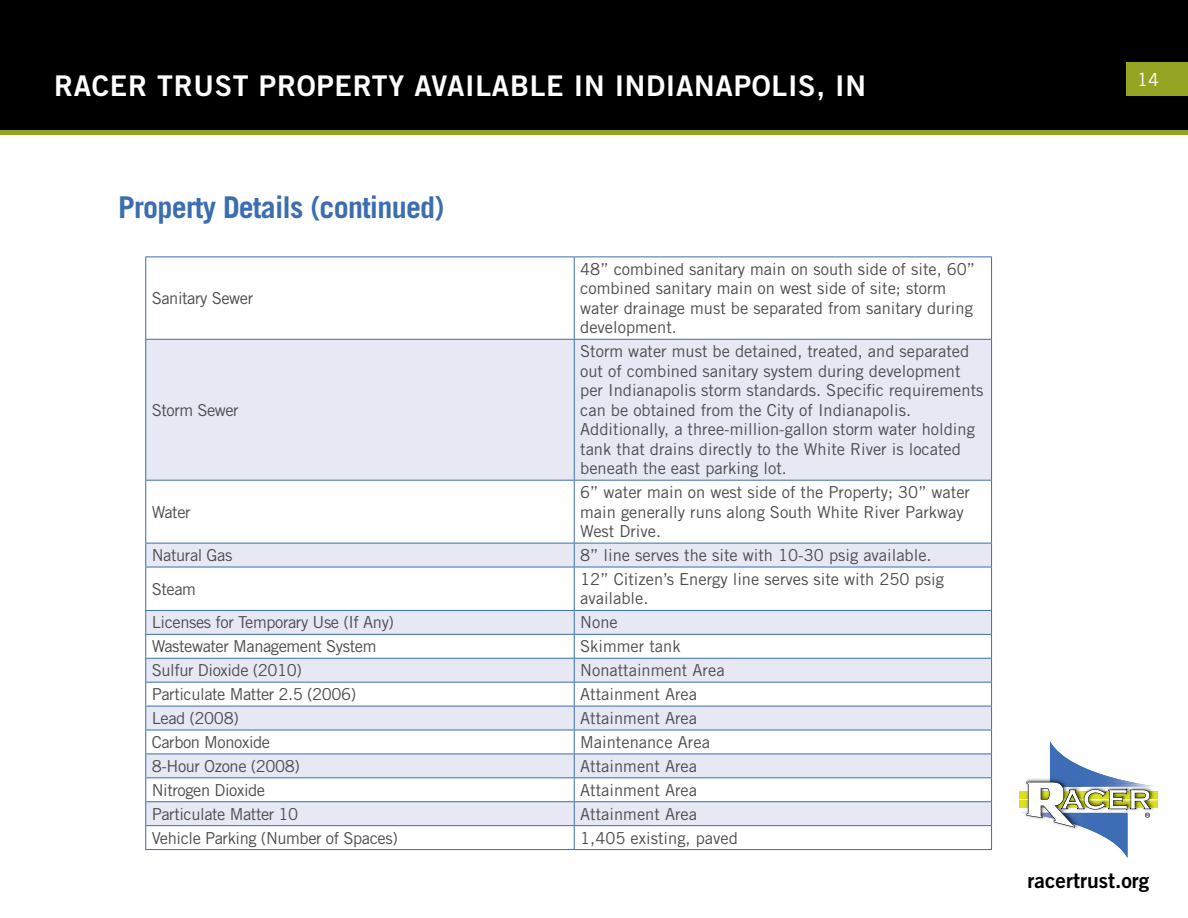
<style>
.page{position:relative;width:1188px;height:918px;background:#fff}
.page>*{position:absolute;margin:0;border:0;box-sizing:border-box;transform-origin:0 0}
.t1{font:700 30px "Trade Gothic LT Std";letter-spacing:-.025em;color:#3b6db1}
.t2{font:28.5px "Trade Gothic LT Std Bd 2";letter-spacing:.025em;color:#fff}
.t3{font:21px "Trade Gothic LT Std Bd 2";color:#000}
.t4{font:18px "Trade Gothic LT Std";color:#fff}
.t5{font:16.5px/19.5px "Trade Gothic LT Std";color:#4d4d4f}
.t6{font:16.5px "Trade Gothic LT Std";letter-spacing:-.025em;color:#4d4d4f}
</style>
<div class="page">
<div style="left:1px;top:1px;width:1186px;height:131px;background:#000"></div>
<div style="left:0;top:0;width:1188px;height:133px;border:2px solid #000"></div>
<div style="left:1126px;top:62px;width:62px;height:34px;background:#96a424"></div>
<div style="left:0;top:130px;width:1188px;height:5px;background:#96a424"></div>
<div style="left:1019px;top:791px;width:139px;height:7px;background:#dbe120"></div>
<div style="left:1019px;top:801px;width:139px;height:7px;background:#dbe120"></div>
<svg style="left:1021px;top:741px;width:137px;height:117px"></svg>
<svg style="left:146px;top:257px;width:845px;height:82px"></svg>
<div style="left:146px;top:340px;width:845px;height:140px;background:#e6e8f4"></div>
<svg style="left:146px;top:481px;width:845px;height:368px"></svg>
<hr style="left:145px;top:256px;width:429px;height:1px;background:#3b6db1">
<hr style="left:145px;top:257px;width:1px;height:82px;background:#3b6db1">
<hr style="left:574px;top:256px;width:418px;height:1px;background:#3b6db1">
<hr style="left:574px;top:257px;width:1px;height:82px;background:#3b6db1">
<hr style="left:991px;top:257px;width:1px;height:82px;background:#3b6db1">
<hr style="left:145px;top:339px;width:429px;height:1px;background:#3b6db1">
<hr style="left:145px;top:340px;width:1px;height:140px;background:#3b6db1">
<hr style="left:574px;top:339px;width:418px;height:1px;background:#3b6db1">
<hr style="left:574px;top:340px;width:1px;height:140px;background:#3b6db1">
<hr style="left:991px;top:340px;width:1px;height:140px;background:#3b6db1">
<hr style="left:145px;top:480px;width:429px;height:1px;background:#3b6db1">
<hr style="left:145px;top:481px;width:1px;height:62px;background:#3b6db1">
<hr style="left:574px;top:480px;width:418px;height:1px;background:#3b6db1">
<hr style="left:574px;top:481px;width:1px;height:62px;background:#3b6db1">
<hr style="left:991px;top:481px;width:1px;height:62px;background:#3b6db1">
<svg style="left:145px;top:543px;width:847px;height:24px;background:#dde2f0"></svg>
<hr style="left:145px;top:567px;width:429px;height:1px;background:#3b6db1">
<hr style="left:145px;top:567px;width:1px;height:43px;background:#3b6db1">
<hr style="left:574px;top:567px;width:418px;height:1px;background:#3b6db1">
<hr style="left:574px;top:567px;width:1px;height:43px;background:#3b6db1">
<hr style="left:991px;top:567px;width:1px;height:43px;background:#3b6db1">
<hr style="left:145px;top:610px;width:429px;height:1px;background:#3b6db1">
<hr style="left:574px;top:610px;width:418px;height:1px;background:#3b6db1">
<hr style="left:145px;top:634px;width:429px;height:1px;background:#3b6db1">
<hr style="left:574px;top:634px;width:418px;height:1px;background:#3b6db1">
<hr style="left:145px;top:658px;width:429px;height:1px;background:#3b6db1">
<hr style="left:574px;top:658px;width:418px;height:1px;background:#3b6db1">
<hr style="left:145px;top:682px;width:429px;height:1px;background:#3b6db1">
<hr style="left:574px;top:682px;width:418px;height:1px;background:#3b6db1">
<hr style="left:145px;top:706px;width:429px;height:1px;background:#3b6db1">
<hr style="left:574px;top:706px;width:418px;height:1px;background:#3b6db1">
<hr style="left:145px;top:730px;width:429px;height:1px;background:#3b6db1">
<hr style="left:574px;top:730px;width:418px;height:1px;background:#3b6db1">
<hr style="left:145px;top:754px;width:429px;height:1px;background:#3b6db1">
<hr style="left:574px;top:754px;width:418px;height:1px;background:#3b6db1">
<hr style="left:145px;top:777px;width:429px;height:1px;background:#3b6db1">
<hr style="left:574px;top:777px;width:418px;height:1px;background:#3b6db1">
<hr style="left:145px;top:801px;width:429px;height:1px;background:#3b6db1">
<hr style="left:574px;top:801px;width:418px;height:1px;background:#3b6db1">
<hr style="left:145px;top:825px;width:429px;height:1px;background:#3b6db1">
<svg style="left:145px;top:611px;width:1px;height:238px"></svg>
<hr style="left:574px;top:825px;width:418px;height:1px;background:#3b6db1">
<svg style="left:574px;top:611px;width:1px;height:238px"></svg>
<svg style="left:991px;top:611px;width:1px;height:238px"></svg>
<hr style="left:145px;top:849px;width:429px;height:1px;background:#3b6db1">
<hr style="left:574px;top:849px;width:418px;height:1px;background:#3b6db1">
<h2 class="t2" style="left:54px;top:68px;width:814px">RACER TRUST PROPERTY AVAILABLE IN INDIANAPOLIS, IN</h2>
<h1 class="t1" style="left:118px;top:189px;width:328px">Property Details (continued)</h1>
<p class="t6" style="left:152px;top:288px;width:103px">Sanitary Sewer</p>
<p class="t6" style="left:152px;top:400px;width:89px">Storm Sewer</p>
<p class="t5" style="left:152px;top:502px;width:40px">Water</p>
<p class="t5" style="left:580px;top:259px;width:396px">48” combined sanitary main on south side of site, 60” combined sanitary main on west side of site; storm water drainage must be separated from sanitary during development.</p>
<p class="t5" style="left:580px;top:341px;width:405px">Storm water must be detained, treated, and separated out of combined sanitary system during development per Indianapolis storm standards. Specific requirements can be obtained from the City of Indianapolis.<br>Additionally, a three-million-gallon storm water holding tank that drains directly to the White River is located beneath the east parking lot.</p>
<p class="t5" style="left:580px;top:482px;width:391px">6” water main on west side of the Property; 30” water main generally runs along South White River Parkway<br>West Drive.</p>
<p class="t6" style="left:152px;top:545px;width:82px">Natural Gas</p>
<p class="t5" style="left:580px;top:545px;width:353px">8” line serves the site with 10-30 psig available.</p>
<p class="t5" style="left:152px;top:579px;width:46px">Steam</p>
<p class="t5" style="left:580px;top:569px;width:365px">12” Citizen’s Energy line serves site with 250 psig available.</p>
<p class="t6" style="left:152px;top:613px;width:244px">Licenses for Temporary Use (If Any)</p>
<p class="t5" style="left:580px;top:613px;width:39px">None</p>
<p class="t6" style="left:152px;top:636px;width:226px">Wastewater Management System</p>
<p class="t5" style="left:580px;top:636px;width:102px">Skimmer tank</p>
<p class="t6" style="left:152px;top:660px;width:152px">Sulfur Dioxide (2010)</p>
<p class="t5" style="left:580px;top:660px;width:146px">Nonattainment Area</p>
<p class="t6" style="left:152px;top:684px;width:206px">Particulate Matter 2.5 (2006)</p>
<p class="t5" style="left:580px;top:684px;width:118px">Attainment Area</p>
<p class="t6" style="left:152px;top:708px;width:89px">Lead (2008)</p>
<p class="t5" style="left:580px;top:708px;width:118px">Attainment Area</p>
<p class="t6" style="left:152px;top:732px;width:120px">Carbon Monoxide</p>
<p class="t5" style="left:580px;top:732px;width:131px">Maintenance Area</p>
<p class="t6" style="left:152px;top:756px;width:150px">8-Hour Ozone (2008)</p>
<p class="t5" style="left:580px;top:756px;width:118px">Attainment Area</p>
<p class="t6" style="left:152px;top:780px;width:115px">Nitrogen Dioxide</p>
<p class="t5" style="left:580px;top:780px;width:118px">Attainment Area</p>
<p class="t6" style="left:152px;top:804px;width:148px">Particulate Matter 10</p>
<p class="t5" style="left:580px;top:804px;width:118px">Attainment Area</p>
<p class="t6" style="left:152px;top:828px;width:248px">Vehicle Parking (Number of Spaces)</p>
<p class="t5" style="left:580px;top:828px;width:159px">1,405 existing, paved</p>
<p class="t4" style="left:1137px;top:68px;width:23px">14</p>
<p class="t3" style="left:1028px;top:867px;width:123px">racertrust.org</p>
</div>
